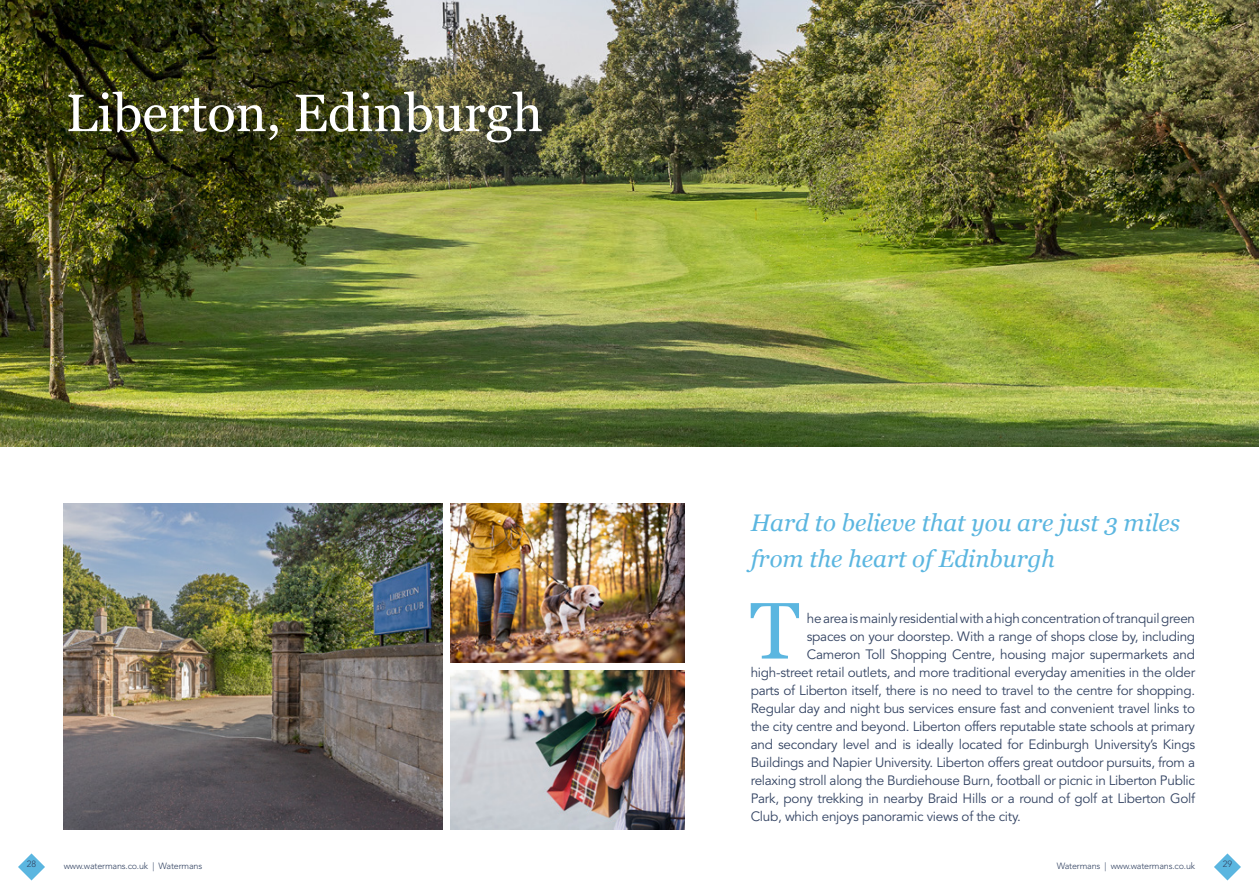
<style>
.page{position:relative;width:1259px;height:893px;background:#fff}
.page>*{position:absolute;margin:0;border:0;box-sizing:border-box;transform-origin:0 0}
.Paragraph_Style_1{font:79.95px "Georgia";color:#5bb6e0}
.Headline_1{font:52.5px "Georgia";color:#fff}
.t1{font:italic 24px/36px "Georgia";color:#5bb6e0}
.Paragraph_Style_1-2{font:13.5px "Avenir LT Std";letter-spacing:-.02em;color:#344463}
.t2{font:300 9px "Avenir LT Std";letter-spacing:-.02em;color:#344463}
</style>
<div class="page">
<img style="left:64px;top:504px;width:378px;height:325px">
<img style="left:451px;top:671px;width:234px;height:158px">
<img style="left:451px;top:504px;width:234px;height:158px">
<img style="left:0;top:0;width:1259px;height:446px">
<svg style="left:1214px;top:853px;width:27px;height:27px"></svg>
<svg style="left:18px;top:853px;width:27px;height:27px"></svg>
<p class="Headline_1" style="left:66px;top:81px;width:478px">Liberton, Edinburgh</p>
<p class="t1" style="left:750px;top:504px;width:431px">Hard to believe that you are just 3 miles from the heart of Edinburgh</p>
<p class="Paragraph_Style_1" style="left:750px;top:583px;width:51px">T</p>
<p class="Paragraph_Style_1-2" style="left:807px;top:610px;width:390px">he area is mainly residential with a high concentration of tranquil green</p>
<p class="Paragraph_Style_1-2" style="left:807px;top:628px;width:390px">spaces on your doorstep. With a range of shops close by, including</p>
<p class="Paragraph_Style_1-2" style="left:807px;top:646px;width:390px">Cameron Toll Shopping Centre, housing major supermarkets and</p>
<p class="Paragraph_Style_1-2" style="left:750px;top:664px;width:446px">high-street retail outlets, and more traditional everyday amenities in the older</p>
<p class="Paragraph_Style_1-2" style="left:750px;top:682px;width:446px">parts of Liberton itself, there is no need to travel to the centre for shopping.</p>
<p class="Paragraph_Style_1-2" style="left:750px;top:700px;width:446px">Regular day and night bus services ensure fast and convenient travel links to</p>
<p class="Paragraph_Style_1-2" style="left:750px;top:718px;width:446px">the city centre and beyond. Liberton offers reputable state schools at primary</p>
<p class="Paragraph_Style_1-2" style="left:750px;top:736px;width:446px">and secondary level and is ideally located for Edinburgh University’s Kings</p>
<p class="Paragraph_Style_1-2" style="left:750px;top:754px;width:446px">Buildings and Napier University. Liberton offers great outdoor pursuits, from a</p>
<p class="Paragraph_Style_1-2" style="left:750px;top:772px;width:446px">relaxing stroll along the Burdiehouse Burn, football or picnic in Liberton Public</p>
<p class="Paragraph_Style_1-2" style="left:750px;top:790px;width:446px">Park, pony trekking in nearby Braid Hills or a round of golf at Liberton Golf</p>
<p class="Paragraph_Style_1-2" style="left:750px;top:808px;width:272px">Club, which enjoys panoramic views of the city.</p>
<p class="t2" style="left:27px;top:859px;width:11px">28</p>
<p class="t2" style="left:64px;top:861px;width:140px">www.watermans.co.uk | Watermans</p>
<p class="t2" style="left:1056px;top:861px;width:140px">Watermans | www.watermans.co.uk</p>
<p class="t2" style="left:1222px;top:859px;width:11px">29</p>
</div>
